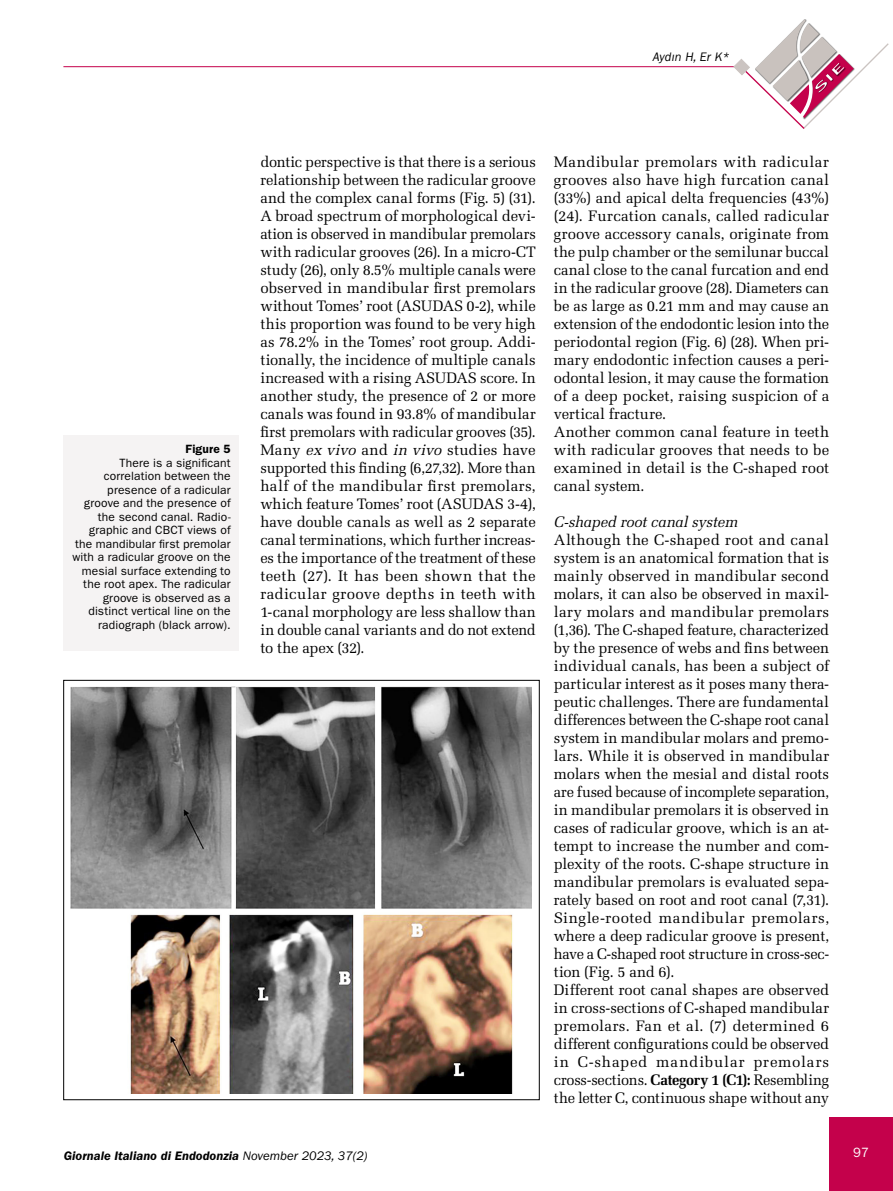
<style>
.page{position:relative;width:893px;height:1191px;background:#fff}
.page>*{position:absolute;margin:0;border:0;box-sizing:border-box;transform-origin:0 0}
._004_TES{font:15.15px/18px "Melior LT Std";letter-spacing:-.005em;color:#000;text-align:justify}
._004_TES-2{font:italic 15.15px "Melior LT Std";letter-spacing:-.005em;color:#000}
.t1{font:13.5px "ITC Franklin Gothic Std";color:#fff}
.t2{font:italic 600 12.75px "ITC Franklin Gothic Std";color:#000}
.t3{font:italic 12.75px "ITC Franklin Gothic Std";letter-spacing:.01em;color:#000}
._010_DIDA{font:12px/13.5px "ITC Franklin Gothic Std";letter-spacing:.015em;color:#000;text-align:right}
._010_DIDA-2{font:600 12px "ITC Franklin Gothic Std";letter-spacing:.015em;color:#000}
.s1{font-style:italic}
.s2{font-weight:700}
.s3{font-weight:400}
</style>
<div class="page">
<div style="left:829px;top:1118px;width:64px;height:73px;background:#c4014b"></div>
<hr style="left:63px;top:66px;width:678px;height:1px;background:#c4014b">
<svg style="left:734px;top:19px;width:155px;height:110px"></svg>
<div style="left:64px;top:436px;width:175px;height:215px;background:#f5f3f3"></div>
<img style="left:71px;top:686px;width:461px;height:407px">
<p class="t3" style="left:653px;top:49px;width:78px">Aydın H, Er K*</p>
<p class="_010_DIDA-2" style="left:186px;top:442px;width:47px">Figure 5</p>
<p class="_010_DIDA" style="left:72px;top:456px;width:160px">There is a significant correlation between the presence of a radicular groove and the presence of the second canal. Radio&shy;graphic and CBCT views of the mandibular first premolar with a radicular groove on the mesial surface extending to the root apex. The radicular groove is observed as a distinct vertical line on the radiograph (black arrow).</p>
<p class="_004_TES" style="left:260px;top:153px;width:277px">dontic perspective is that there is a serious relationship between the radicular groove and the complex canal forms (Fig. 5) (31).<br>A broad spectrum of morphological devi&shy;ation is observed in mandibular premolars with radicular grooves (26). In a micro-CT study (26), only 8.5% multiple canals were observed in mandibular first premolars without Tomes’ root (ASUDAS 0-2), while this proportion was found to be very high as 78.2% in the Tomes’ root group. Addi&shy;tionally, the incidence of multiple canals increased with a rising ASUDAS score. In another study, the presence of 2 or more canals was found in 93.8% of mandibular first premolars with radicular grooves (35).<br>Many <span class="s1">ex vivo</span> and <span class="s1">in vivo</span> studies have supported this finding (6,27,32). More than half of the mandibular first premolars, which feature Tomes’ root (ASUDAS 3-4), have double canals as well as 2 separate canal terminations, which further increas&shy;es the importance of the treatment of these teeth (27). It has been shown that the radicular groove depths in teeth with 1-canal morphology are less shallow than in double canal variants and do not extend to the apex (32).</p>
<p class="_004_TES" style="left:554px;top:153px;width:277px">Mandibular premolars with radicular grooves also have high furcation canal (33%) and apical delta frequencies (43%) (24). Furcation canals, called radicular groove accessory canals, originate from the pulp chamber or the semilunar buccal canal close to the canal furcation and end in the radicular groove (28). Diameters can be as large as 0.21 mm and may cause an extension of the endodontic lesion into the periodontal region (Fig. 6) (28). When pri&shy;mary endodontic infection causes a peri&shy;odontal lesion, it may cause the formation of a deep pocket, raising suspicion of a vertical fracture.</p>
<p class="_004_TES" style="left:554px;top:423px;width:277px">Another common canal feature in teeth with radicular grooves that needs to be examined in detail is the C-shaped root canal system.</p>
<p class="_004_TES-2" style="left:554px;top:513px;width:186px">C-shaped root canal system</p>
<p class="_004_TES" style="left:554px;top:531px;width:277px">Although the C-shaped root and canal system is an anatomical formation that is mainly observed in mandibular second molars, it can also be observed in maxil&shy;lary molars and mandibular premolars (1,36). The C-shaped feature, characterized by the presence of webs and fins between individual canals, has been a subject of particular interest as it poses many thera&shy;peutic challenges. There are fundamental differences between the C-shape root canal system in mandibular molars and premo&shy;lars. While it is observed in mandibular molars when the mesial and distal roots are fused because of incomplete separation, in mandibular premolars it is observed in cases of radicular groove, which is an at&shy;tempt to increase the number and com&shy;plexity of the roots. C-shape structure in mandibular premolars is evaluated sepa&shy;rately based on root and root canal (7,31).<br>Single-rooted mandibular premolars, where a deep radicular groove is present, have a C-shaped root structure in cross-sec&shy;tion (Fig. 5 and 6).</p>
<p class="_004_TES" style="left:554px;top:981px;width:277px">Different root canal shapes are observed in cross-sections of C-shaped mandibular premolars. Fan et al. (7) determined 6 different configurations could be observed in C-shaped mandibular premolars cross-sections. <span class="s2">Category 1 (C1):</span> Resembling the letter C, continuous shape without any</p>
<p class="t2" style="left:64px;top:1148px;width:305px">Giornale Italiano di Endodonzia <span class="s3">November 2023, 37(2)</span></p>
<p class="t1" style="left:853px;top:1144px;width:17px">97</p>
</div>
